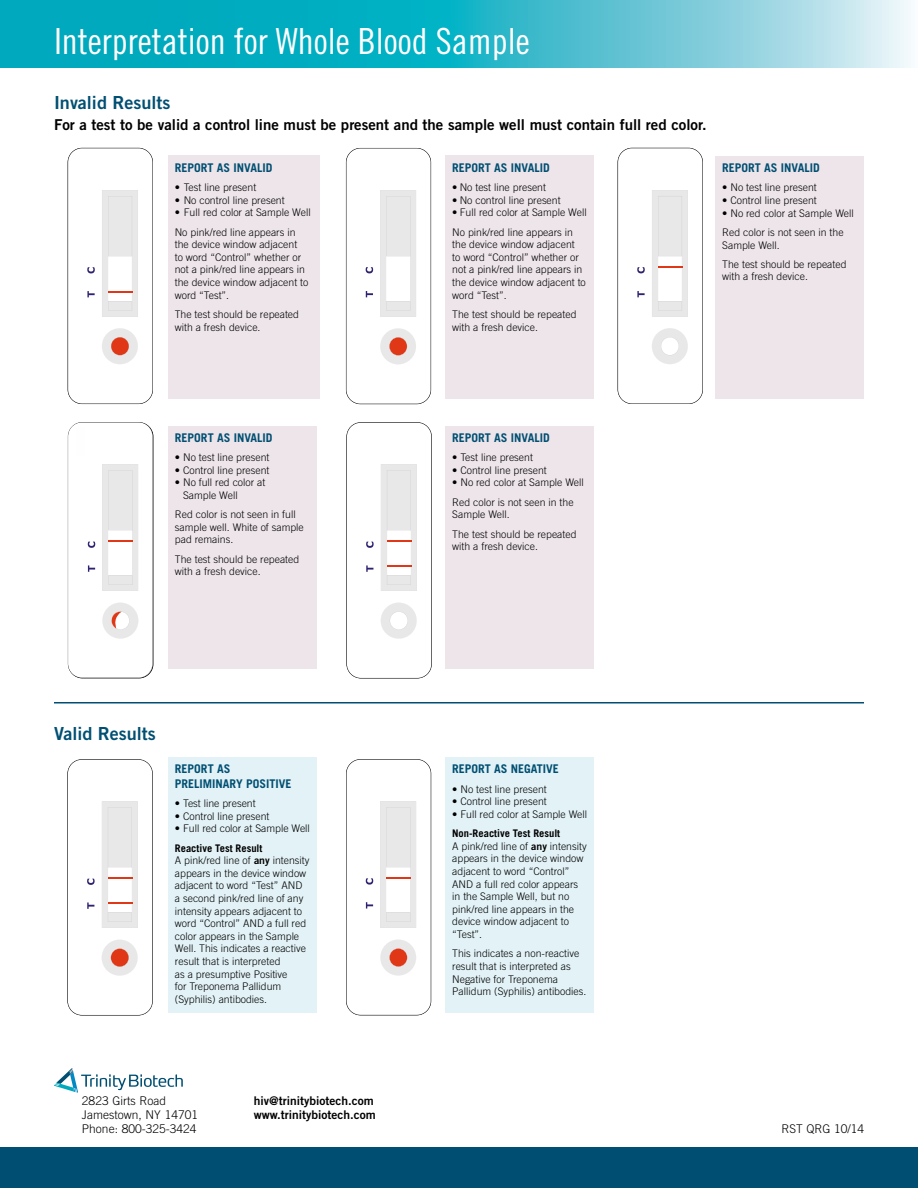
<style>
.page{position:relative;width:918px;height:1188px;background:#fff}
.page>*{position:absolute;margin:0;border:0;box-sizing:border-box;transform-origin:0 0}
.t1{font:36px "Trade Gothic Cond Eighteen";color:#fff}
.t2{font:18px "Trade Gothic Bold Two";color:#004f72}
.t3{font:15px "Trade Gothic Bold Two";color:#000}
.t4{font:700 12px/14.4px "Trade Gothic";color:#004f72}
.t5{font:300 12px/14.4px "Trade Gothic";color:#000}
.t6{font:12px/14.4px "Trade Gothic Bold Two";color:#000}
.t7{font:300 10.5px/12.6px "Trade Gothic";color:#000}
.s1{font-weight:700}
.s2{font-family:"Trade Gothic Bold Two";font-weight:400}
</style>
<div class="page">
<svg style="left:346px;top:759px;width:85px;height:256px"></svg>
<hr style="left:386px;top:877px;width:25px;height:2px;background:#e03816">
<svg style="left:67px;top:759px;width:86px;height:256px"></svg>
<hr style="left:108px;top:902px;width:24px;height:2px;background:#e03816">
<svg style="left:68px;top:148px;width:85px;height:256px"></svg>
<svg style="left:346px;top:148px;width:85px;height:256px"></svg>
<svg style="left:618px;top:148px;width:85px;height:256px"></svg>
<hr style="left:658px;top:266px;width:25px;height:2px;background:#e03816">
<svg style="left:346px;top:422px;width:86px;height:256px"></svg>
<hr style="left:387px;top:565px;width:24px;height:2px;background:#e03816">
<svg style="left:68px;top:422px;width:85px;height:256px"></svg>
<svg style="left:54px;top:1068px;width:129px;height:25px"></svg>
<div style="left:0;top:1148px;width:918px;height:40px;background:#004f72"></div>
<svg style="left:0;top:0;width:911px;height:68px;background:#3ebccd"></svg>
<div style="left:168px;top:156px;width:152px;height:243px;background:#eee5ea"></div>
<div style="left:446px;top:156px;width:148px;height:243px;background:#eee5ea"></div>
<div style="left:716px;top:156px;width:148px;height:243px;background:#eee5ea"></div>
<div style="left:168px;top:426px;width:149px;height:243px;background:#eee5ea"></div>
<div style="left:446px;top:426px;width:148px;height:243px;background:#eee5ea"></div>
<div style="left:168px;top:757px;width:149px;height:255px;background:#e2f2f7"></div>
<div style="left:446px;top:757px;width:148px;height:255px;background:#e2f2f7"></div>
<hr style="left:54px;top:702px;width:810px;height:2px;background:#004f72">
<h1 class="t1" style="left:54px;top:20px;width:477px">Interpretation for Whole Blood Sample</h1>
<h2 class="t2" style="left:54px;top:91px;width:118px">Invalid Results</h2>
<h3 class="t3" style="left:54px;top:115px;width:654px">For a test to be valid a control line must be present and the sample well must contain full red color.</h3>
<p class="t4" style="left:175px;top:160px;width:99px">REPORT AS INVALID</p>
<p class="t7" style="left:175px;top:181px;width:83px">• Test line present</p>
<p class="t7" style="left:175px;top:194px;width:111px">• No control line present</p>
<p class="t7" style="left:175px;top:203px;width:137px;line-height:19.4px">• Full red color at Sample Well<br>No pink/red line appears in</p>
<p class="t7" style="left:175px;top:238px;width:135px">the device window adjacent<br>to word “Control” whether or not a pink/red line appears in the device window adjacent to word “Test”.</p>
<p class="t7" style="left:175px;top:308px;width:126px">The test should be repeated with a fresh device.</p>
<p class="t4" style="left:452px;top:160px;width:99px">REPORT AS INVALID</p>
<p class="t7" style="left:452px;top:181px;width:95px">• No test line present</p>
<p class="t7" style="left:452px;top:194px;width:110px">• No control line present</p>
<p class="t7" style="left:452px;top:203px;width:136px;line-height:19.4px">• Full red color at Sample Well<br>No pink/red line appears in</p>
<p class="t7" style="left:452px;top:238px;width:135px">the device window adjacent<br>to word “Control” whether or not a pink/red line appears in the device window adjacent to word “Test”.</p>
<p class="t7" style="left:452px;top:308px;width:126px">The test should be repeated with a fresh device.</p>
<p class="t4" style="left:722px;top:160px;width:99px">REPORT AS INVALID</p>
<p class="t7" style="left:722px;top:181px;width:96px">• No test line present</p>
<p class="t7" style="left:722px;top:194px;width:96px">• Control line present</p>
<p class="t7" style="left:722px;top:203px;width:133px;line-height:19.4px">• No red color at Sample Well<br>Red color is not seen in the</p>
<p class="t7" style="left:722px;top:235px;width:126px;line-height:19.4px">Sample Well.<br>The test should be repeated</p>
<p class="t7" style="left:722px;top:270px;width:87px">with a fresh device.</p>
<p class="t4" style="left:175px;top:430px;width:99px">REPORT AS INVALID</p>
<p class="t7" style="left:175px;top:451px;width:96px">• No test line present</p>
<p class="t7" style="left:175px;top:464px;width:96px">• Control line present</p>
<p class="t7" style="left:183px;top:476px;width:84px;text-indent:-8px">• No full red color at<br>Sample Well</p>
<p class="t7" style="left:175px;top:508px;width:130px">Red color is not seen in full sample well. White of sample pad remains.</p>
<p class="t7" style="left:175px;top:553px;width:126px">The test should be repeated with a fresh device.</p>
<p class="t4" style="left:452px;top:430px;width:99px">REPORT AS INVALID</p>
<p class="t7" style="left:452px;top:451px;width:82px">• Test line present</p>
<p class="t7" style="left:452px;top:464px;width:96px">• Control line present</p>
<p class="t7" style="left:452px;top:473px;width:133px;line-height:19.4px">• No red color at Sample Well<br>Red color is not seen in the</p>
<p class="t7" style="left:452px;top:505px;width:126px;line-height:19.4px">Sample Well.<br>The test should be repeated</p>
<p class="t7" style="left:452px;top:540px;width:87px">with a fresh device.</p>
<h2 class="t2" style="left:54px;top:722px;width:103px">Valid Results</h2>
<p class="t4" style="left:175px;top:762px;width:118px">REPORT AS<br>PRELIMINARY POSITIVE</p>
<p class="t7" style="left:175px;top:797px;width:82px">• Test line present</p>
<p class="t7" style="left:175px;top:810px;width:96px">• Control line present</p>
<p class="t7" style="left:175px;top:822px;width:136px">• Full red color at Sample Well</p>
<p class="t7" style="left:175px;top:841px;width:136px"><span class="s1">Reactive Test Result<br></span>A pink/red line of <span class="s2">any</span> intensity appears in the device window adjacent to word “Test” AND a second pink/red line of any intensity appears adjacent to word “Control” AND a full red color appears in the Sample<br>Well. This indicates a reactive result that is interpreted<br>as a presumptive Positive<br>for Treponema Pallidum (Syphilis) antibodies.</p>
<p class="t5" style="left:82px;top:1093px;width:118px">2823 Girts Road<br>Jamestown, NY 14701<br>Phone: 800-325-3424</p>
<p class="t6" style="left:254px;top:1093px;width:124px">hiv@trinitybiotech.com www.trinitybiotech.com</p>
<p class="t4" style="left:452px;top:762px;width:108px">REPORT AS NEGATIVE</p>
<p class="t7" style="left:452px;top:783px;width:96px">• No test line present</p>
<p class="t7" style="left:452px;top:795px;width:96px">• Control line present</p>
<p class="t7" style="left:452px;top:808px;width:136px">• Full red color at Sample Well</p>
<p class="t7" style="left:452px;top:827px;width:136px"><span class="s1">Non-Reactive Test Result<br></span>A pink/red line of <span class="s2">any</span> intensity appears in the device window adjacent to word “Control”<br>AND a full red color appears in the Sample Well, but no pink/red line appears in the device window adjacent to “Test”.</p>
<p class="t7" style="left:452px;top:947px;width:136px">This indicates a non-reactive result that is interpreted as<br>Negative for Treponema<br>Pallidum (Syphilis) antibodies.</p>
<p class="t5" style="left:781px;top:1122px;width:84px">RST QRG 10/14</p>
</div>
